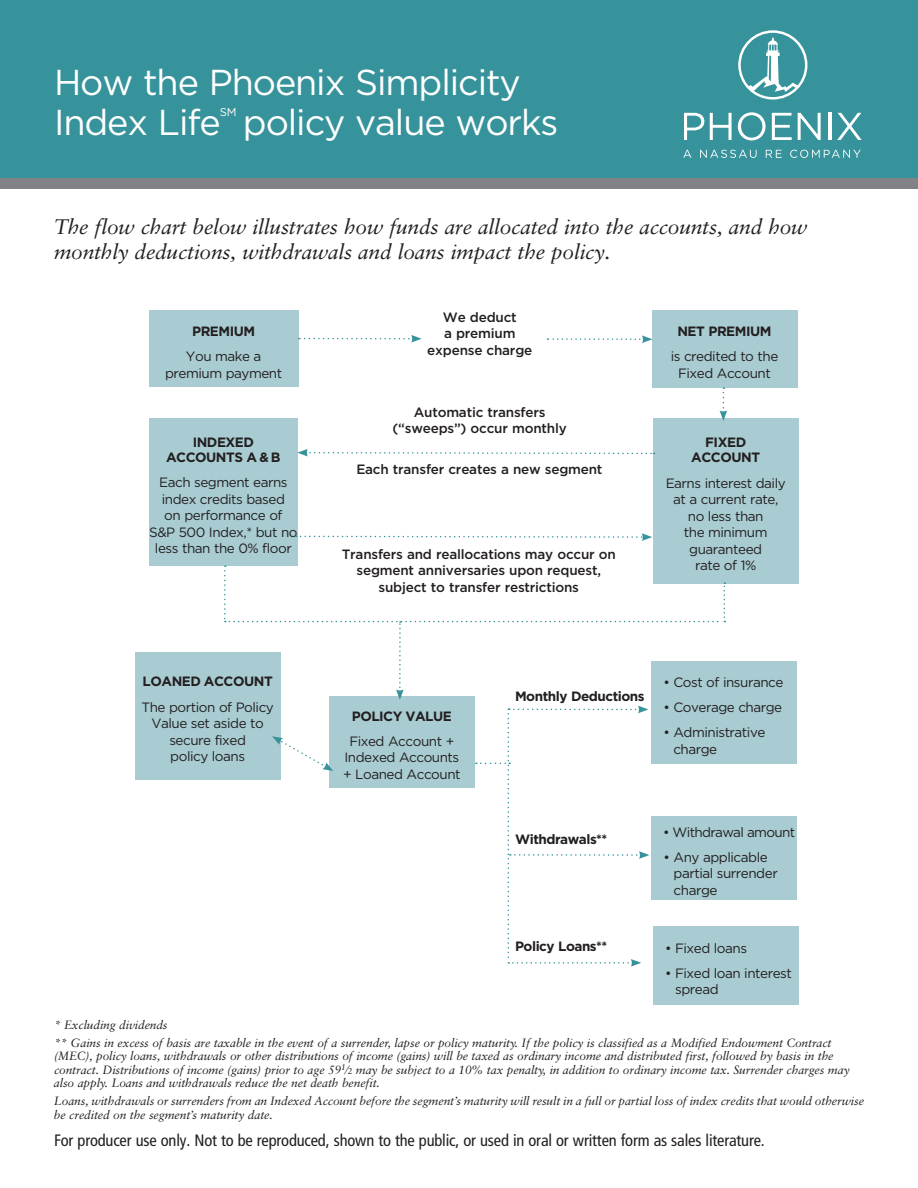
<style>
.page{position:relative;width:918px;height:1188px;background:#fff}
.page>*{position:absolute;margin:0;border:0;box-sizing:border-box;transform-origin:0 0}
.t1{font:36px/40.5px "Gotham";letter-spacing:-.03em;color:#fff}
.t2{font:italic 21px/25.5px "Sabon LT Std";letter-spacing:-.01em;color:#231f20}
.t3{font:condensed 16.5px "Frutiger";letter-spacing:-.01em;color:#231f20}
.t4{font:13.5px/16.5px "Gotham";letter-spacing:-.035em;color:#231f20;text-align:center}
.t5{font:500 13.5px/16.5px "Gotham";letter-spacing:-.015em;color:#231f20;text-align:center}
.t6{font:700 13.5px/15px "Gotham";letter-spacing:-.035em;color:#231f20;text-align:center}
.t7{font:italic 12px/13.5px "Sabon";letter-spacing:-.01em;color:#231f20}
.t8{font:11.25px "Gotham";color:#fff}
.s1{font-size:8.4px}
</style>
<div class="page">
<div style="left:0;top:0;width:918px;height:183px;background:#37939b"></div>
<div style="left:149px;top:310px;width:149px;height:77px;background:#a8ccd1"></div>
<div style="left:135px;top:652px;width:145px;height:128px;background:#a8ccd1"></div>
<div style="left:329px;top:696px;width:146px;height:92px;background:#a8ccd1"></div>
<div style="left:149px;top:418px;width:149px;height:148px;background:#a8ccd1"></div>
<div style="left:653px;top:418px;width:145px;height:165px;background:#a8ccd1"></div>
<div style="left:651px;top:661px;width:146px;height:103px;background:#a8ccd1"></div>
<div style="left:652px;top:816px;width:145px;height:84px;background:#a8ccd1"></div>
<div style="left:653px;top:926px;width:146px;height:79px;background:#a8ccd1"></div>
<div style="left:652px;top:310px;width:145px;height:78px;background:#a8ccd1"></div>
<svg style="left:297px;top:449px;width:358px;height:8px"></svg>
<svg style="left:296px;top:533px;width:356px;height:8px"></svg>
<svg style="left:299px;top:335px;width:123px;height:8px"></svg>
<svg style="left:547px;top:335px;width:105px;height:8px"></svg>
<svg style="left:272px;top:736px;width:61px;height:35px"></svg>
<svg style="left:720px;top:387px;width:7px;height:34px"></svg>
<svg style="left:224px;top:565px;width:501px;height:135px"></svg>
<svg style="left:476px;top:706px;width:173px;height:261px"></svg>
<div style="left:0;top:178px;width:918px;height:10px;background:#808285"></div>
<svg style="left:683px;top:150px;width:8px;height:8px"></svg>
<svg style="left:700px;top:150px;width:57px;height:8px"></svg>
<svg style="left:766px;top:150px;width:16px;height:8px"></svg>
<svg style="left:790px;top:150px;width:71px;height:8px"></svg>
<svg style="left:684px;top:113px;width:20px;height:27px"></svg>
<svg style="left:710px;top:113px;width:22px;height:27px"></svg>
<svg style="left:738px;top:112px;width:28px;height:28px"></svg>
<svg style="left:772px;top:113px;width:20px;height:27px"></svg>
<svg style="left:798px;top:113px;width:23px;height:27px"></svg>
<hr style="left:828px;top:113px;width:3px;height:27px;background:#fff">
<svg style="left:837px;top:113px;width:25px;height:27px"></svg>
<svg style="left:738px;top:30px;width:69px;height:70px"></svg>
<h1 class="t1" style="left:54px;top:61px;width:468px">How the Phoenix Simplicity<br>Index Life</h1>
<p class="t8" style="left:220px;top:106px;width:18px">SM</p>
<h1 class="t1" style="left:243px;top:102px;width:317px">policy value works</h1>
<h2 class="t2" style="left:54px;top:214px;width:755px">The flow chart below illustrates how funds are allocated into the accounts, and how monthly deductions, withdrawals and loans impact the policy.</h2>
<p class="t6" style="left:192px;top:323px;width:65px">Premium</p>
<p class="t4" style="left:165px;top:348px;width:119px">You make a premium payment</p>
<p class="t6" style="left:166px;top:435px;width:116px">INDEXED<br>ACCOUNTS A &amp; B</p>
<p class="t4" style="left:149px;top:474px;width:150px">Each segment earns index credits based<br>on performance of<br>S&amp;P 500 Index,* but no less than the 0% floor</p>
<p class="t5" style="left:427px;top:308px;width:107px">We deduct<br>a premium expense charge</p>
<p class="t5" style="left:393px;top:403px;width:176px">Automatic transfers (“sweeps”) occur monthly</p>
<p class="t5" style="left:356px;top:460px;width:248px">Each transfer creates a new segment</p>
<p class="t5" style="left:342px;top:545px;width:276px">Transfers and reallocations may occur on segment anniversaries upon request, subject to transfer restrictions</p>
<p class="t6" style="left:677px;top:323px;width:96px">NET Premium</p>
<p class="t4" style="left:671px;top:348px;width:109px">is credited to the<br>Fixed Account</p>
<p class="t6" style="left:691px;top:435px;width:70px">FIXED<br>ACCOUNT</p>
<p class="t4" style="left:666px;top:474px;width:122px">Earns interest daily at a current rate, no less than<br>the minimum guaranteed<br>rate of 1%</p>
<p class="t6" style="left:143px;top:674px;width:132px">LOANED ACCOUNT</p>
<p class="t4" style="left:142px;top:698px;width:134px">The portion of Policy<br>Value set aside to secure fixed<br>policy loans</p>
<p class="t6" style="left:352px;top:708px;width:100px">POLI CY VALUE</p>
<p class="t4" style="left:343px;top:733px;width:119px">Fixed Account +<br>Indexed Accounts + Loaned Account</p>
<p class="t6" style="left:515px;top:689px;width:131px">Monthly Deductions</p>
<p class="t4" style="left:663px;top:674px;width:122px">• Cost of insurance</p>
<p class="t4" style="left:663px;top:699px;width:120px">• Coverage charge</p>
<p class="t4" style="left:673px;top:724px;width:94px;text-align:left;text-indent:-10px">• Administrative charge</p>
<p class="t6" style="left:515px;top:832px;width:94px">Withdrawals**</p>
<p class="t6" style="left:515px;top:939px;width:94px">Policy Loans**</p>
<p class="t4" style="left:663px;top:823px;width:134px">• Withdrawal amount</p>
<p class="t4" style="left:674px;top:848px;width:106px;text-align:left;text-indent:-10px">• Any applicable partial surrender charge</p>
<p class="t4" style="left:665px;top:939px;width:83px">• Fixed loans</p>
<p class="t4" style="left:675px;top:965px;width:118px;text-align:left;text-indent:-10px">• Fixed loan interest spread</p>
<p class="t7" style="left:54px;top:1016px;width:779px;line-height:17.9px">* Excluding dividends<br>** Gains in excess of basis are taxable in the event of a surrender, lapse or policy maturity. If the policy is classified as a Modified Endowment Contract</p>
<p class="t7" style="left:54px;top:1050px;width:797px">(MEC), policy loans, withdrawals or other distributions of income (gains) will be taxed as ordinary income and distributed first, followed by basis in the contract. Distributions of income (gains) prior to age 59<sup>1</sup>⁄<span class="s1">2</span> may be subject to a 10% tax penalty, in addition to ordinary income tax. Surrender charges may also apply. Loans and withdrawals reduce the net death benefit.</p>
<p class="t7" style="left:54px;top:1094px;width:812px">Loans, withdrawals or surrenders from an Indexed Account before the segment’s maturity will result in a full or partial loss of index credits that would otherwise be credited on the segment’s maturity date.</p>
<h3 class="t3" style="left:54px;top:1131px;width:712px">For producer use only. Not to be reproduced, shown to the public, or used in oral or written form as sales literature.</h3>
</div>
